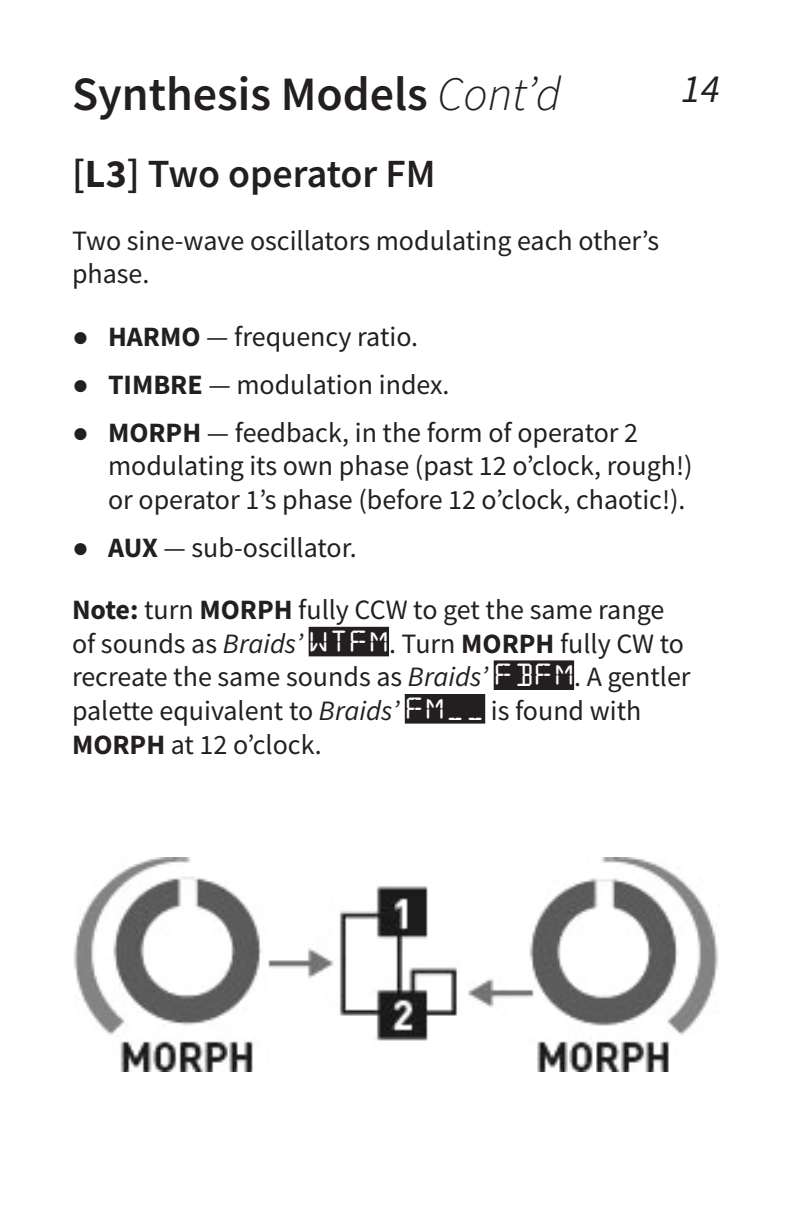
<style>
.page{position:relative;width:792px;height:1224px;background:#fff}
.page>*{position:absolute;margin:0;border:0;box-sizing:border-box;transform-origin:0 0}
.t1{font:600 48px "Source Sans Pro";color:#231f20}
.t2{font:600 40px "Source Sans Pro";letter-spacing:-.005em;color:#231f20}
.t3{font:italic 40px "Source Sans Pro";color:#231f20}
.t4{font:28px/33.6px "Source Sans Pro";color:#231f20}
.s1{font-weight:300;font-style:italic}
.s2{font-weight:700}
.s3{font-family:"Arial"}
.s4{font-style:italic}
.s5{font-family:"LCD14";color:#fff}
</style>
<div class="page">
<div style="left:309px;top:627px;width:80px;height:29px;background:#231f20"></div>
<div style="left:494px;top:660px;width:80px;height:30px;background:#231f20"></div>
<div style="left:405px;top:694px;width:80px;height:30px;background:#231f20"></div>
<img style="left:74px;top:858px;width:644px;height:214px">
<h1 class="t1" style="left:72px;top:63px;width:491px">Synthesis Models <span class="s1">Cont’d</span></h1>
<h2 class="t3" style="left:682px;top:63px;width:40px">14</h2>
<h2 class="t2" style="left:72px;top:148px;width:365px">[<span class="s2">L3</span>] Two operator FM</h2>
<p class="t4" style="left:72px;top:223px;width:589px">Two sine-wave oscillators modulating each other’s phase.</p>
<p class="t4" style="left:72px;top:319px;width:348px"><span class="s3">●</span> <span class="s2">HARMO</span> — frequency ratio.</p>
<p class="t4" style="left:72px;top:367px;width:379px"><span class="s3">●</span> <span class="s2">TIMBRE</span> — modulation index.</p>
<p class="t4" style="left:108px;top:415px;width:586px;text-indent:-36px"><span class="s3">●</span> <span class="s2">MORPH</span> — feedback, in the form of operator 2 modulating its own phase (past 12 o’clock, rough!) or operator 1’s phase (before 12 o’clock, chaotic!).</p>
<p class="t4" style="left:72px;top:531px;width:286px"><span class="s3">●</span> <span class="s2">AUX</span> — sub-oscillator.</p>
<p class="t4" style="left:72px;top:593px;width:620px"><span class="s2">Note:</span> turn <span class="s2">MORPH</span> fully CCW to get the same range of sounds as <span class="s4">Braids’</span> <span class="s5">WTFM</span>. Turn <span class="s2">MORPH</span> fully CW to recreate the same sounds as <span class="s4">Braids’</span> <span class="s5">FBFM</span>. A gentler palette equivalent to <span class="s4">Braids’</span> <span class="s5">FM__</span> is found with <span class="s2">MORPH</span> at 12 o’clock.</p>
</div>
